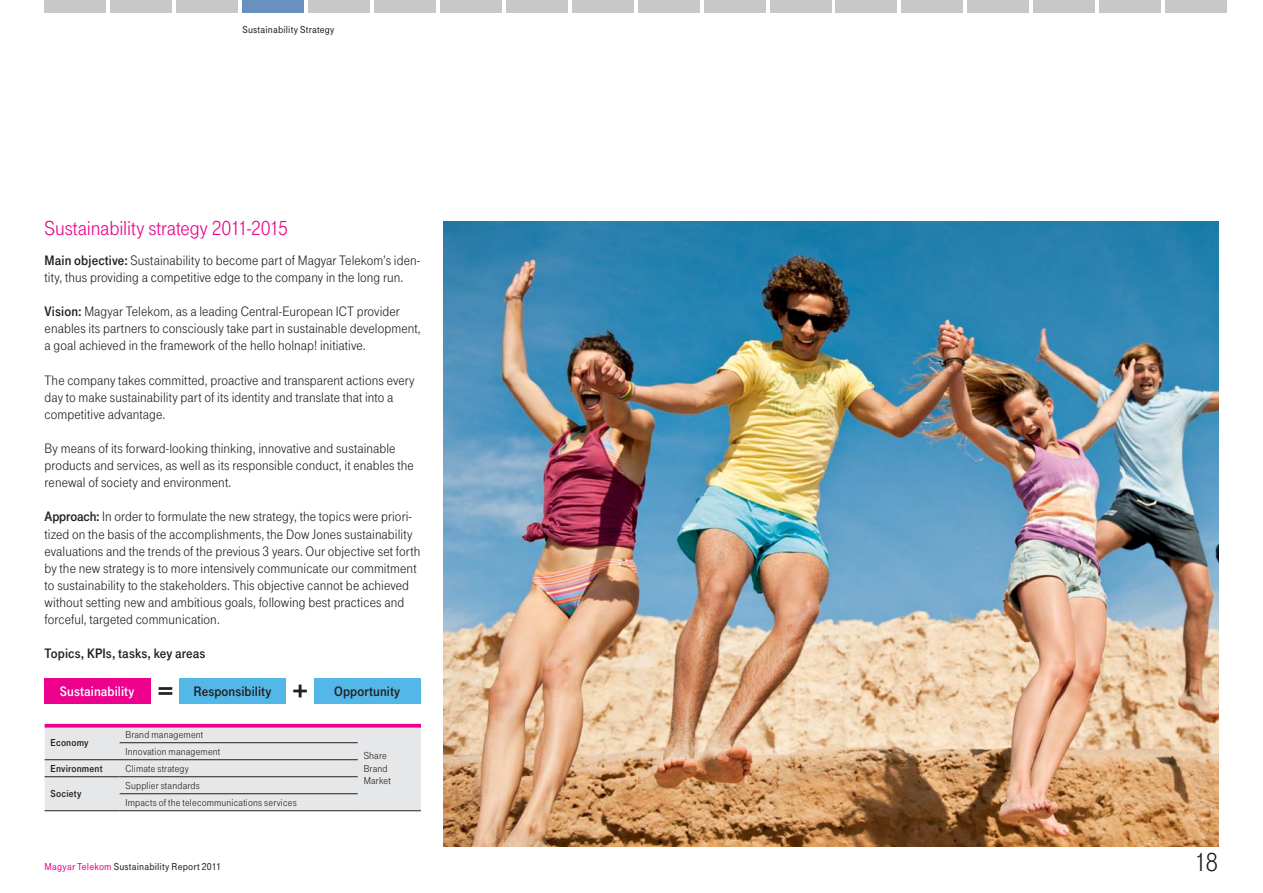
<style>
.page{position:relative;width:1263px;height:893px;background:#fff}
.page>*{position:absolute;margin:0;border:0;box-sizing:border-box;transform-origin:0 0}
.t1{font:29.7px "Tele Grotesk H Ultr";color:#231f20}
.t2{font:27px "Tele Grotesk H Norm";color:#231f20}
.t3{font:21px "Tele Grotesk H Norm";letter-spacing:-.005em;color:#ec008c}
.t4{font:14.25px/17.1px "Tele Grotesk H Norm";letter-spacing:.005em;color:#231f20}
.t5{font:700 14.25px "Tele Grotesk H";letter-spacing:.005em;color:#231f20}
.t6{font:700 14.25px "Tele Grotesk H";letter-spacing:.005em;color:#fff}
.t7{font:10.5px/12.6px "Tele Grotesk H Norm";letter-spacing:.015em;color:#231f20}
.t8{font:10.5px "Tele Grotesk H Halb";letter-spacing:.015em;color:#231f20}
.t9{font:700 10.5px "Tele Grotesk H";letter-spacing:.02em;color:#231f20}
.s1{font-family:"Tele Grotesk H";font-weight:700}
.s2{font-family:"Tele Grotesk H Ultr";font-weight:400;font-size:29.7px;color:#231f20}
.s3{color:#ec008c}
</style>
<div class="page">
<img style="left:443px;top:221px;width:775px;height:625px">
<div style="left:45px;top:0;width:61px;height:13px;background:#c6c8ca"></div>
<div style="left:111px;top:0;width:61px;height:13px;background:#c6c8ca"></div>
<div style="left:176px;top:0;width:62px;height:13px;background:#c6c8ca"></div>
<div style="left:242px;top:0;width:62px;height:13px;background:#6891bd"></div>
<div style="left:308px;top:0;width:62px;height:13px;background:#c6c8ca"></div>
<div style="left:374px;top:0;width:62px;height:13px;background:#c6c8ca"></div>
<div style="left:440px;top:0;width:62px;height:13px;background:#c6c8ca"></div>
<div style="left:506px;top:0;width:62px;height:13px;background:#c6c8ca"></div>
<div style="left:572px;top:0;width:62px;height:13px;background:#c6c8ca"></div>
<div style="left:638px;top:0;width:61px;height:13px;background:#c6c8ca"></div>
<div style="left:704px;top:0;width:61px;height:13px;background:#c6c8ca"></div>
<div style="left:770px;top:0;width:61px;height:13px;background:#c6c8ca"></div>
<div style="left:836px;top:0;width:61px;height:13px;background:#c6c8ca"></div>
<div style="left:901px;top:0;width:62px;height:13px;background:#c6c8ca"></div>
<div style="left:967px;top:0;width:62px;height:13px;background:#c6c8ca"></div>
<div style="left:1033px;top:0;width:62px;height:13px;background:#c6c8ca"></div>
<div style="left:1099px;top:0;width:62px;height:13px;background:#c6c8ca"></div>
<div style="left:1165px;top:0;width:62px;height:13px;background:#c6c8ca"></div>
<div style="left:45px;top:678px;width:106px;height:26px;background:#ec008c"></div>
<div style="left:180px;top:678px;width:106px;height:26px;background:#53b7e8"></div>
<div style="left:315px;top:678px;width:106px;height:26px;background:#53b7e8"></div>
<div style="left:45px;top:728px;width:376px;height:82px;background:#e6e7e8"></div>
<hr style="left:358px;top:810px;width:63px;height:1px;background:#231f20">
<hr style="left:120px;top:742px;width:238px;height:1px;background:#231f20">
<hr style="left:45px;top:759px;width:313px;height:1px;background:#231f20">
<hr style="left:45px;top:776px;width:75px;height:1px;background:#231f20">
<hr style="left:45px;top:810px;width:75px;height:1px;background:#231f20">
<hr style="left:120px;top:776px;width:238px;height:1px;background:#231f20">
<hr style="left:120px;top:793px;width:238px;height:1px;background:#231f20">
<hr style="left:120px;top:810px;width:238px;height:1px;background:#231f20">
<svg style="left:45px;top:724px;width:376px;height:4px;fill:#ec008c"></svg>
<p class="t8" style="left:242px;top:25px;width:94px">Sustainability Strategy</p>
<h3 class="t3" style="left:45px;top:220px;width:245px">Sustainability strategy 2011-2015</h3>
<p class="t4" style="left:45px;top:253px;width:377px"><span class="s1">Main objective:</span> Sustainability to become part of Magyar Telekom’s iden&shy;tity, thus providing a competitive edge to the company in the long run.</p>
<p class="t4" style="left:45px;top:304px;width:378px"><span class="s1">Vision:</span> Magyar Telekom, as a leading Central-European ICT provider enables its partners to consciously take part in sustainable development, a goal achieved in the framework of the hello holnap! initiative.</p>
<p class="t4" style="left:45px;top:373px;width:372px">The company takes committed, proactive and transparent actions every day to make sustainability part of its identity and translate that into a competitive advantage.</p>
<p class="t4" style="left:45px;top:441px;width:371px">By means of its forward-looking thinking, innovative and sustainable products and services, as well as its responsible conduct, it enables the renewal of society and environment.</p>
<p class="t4" style="left:45px;top:509px;width:377px"><span class="s1">Approach:</span> In order to formulate the new strategy, the topics were priori&shy;tized on the basis of the accomplishments, the Dow Jones sustainability evaluations and the trends of the previous 3 years. Our objective set forth by the new strategy is to more intensively communicate our commitment to sustainability to the stakeholders. This objective cannot be achieved without setting new and ambitious goals, following best practices and forceful, targeted communication.</p>
<p class="t5" style="left:45px;top:648px;width:162px">Topics, KPIs, tasks, key areas</p>
<p class="t6" style="left:60px;top:685px;width:115px">Sustainability <span class="s2">=</span></p>
<h1 class="t1" style="left:293px;top:680px;width:16px">+</h1>
<p class="t5" style="left:193px;top:685px;width:79px">Responsibility</p>
<p class="t5" style="left:334px;top:685px;width:68px">Opportunity</p>
<p class="t9" style="left:51px;top:739px;width:39px">Economy</p>
<p class="t7" style="left:126px;top:729px;width:79px">Brand management</p>
<p class="t7" style="left:126px;top:746px;width:96px">Innovation management</p>
<p class="t9" style="left:51px;top:764px;width:53px">Environment</p>
<p class="t7" style="left:126px;top:763px;width:65px">Climate strategy</p>
<p class="t9" style="left:51px;top:790px;width:32px">Society</p>
<p class="t7" style="left:126px;top:778px;width:173px;line-height:17px">Supplier standards<br>Impacts of the telecommunications services</p>
<p class="t7" style="left:364px;top:750px;width:29px">Share<br>Brand<br>Market</p>
<p class="t8" style="left:45px;top:863px;width:178px"><span class="s3">Magyar Telekom</span> Sustainability Report 2011</p>
<h2 class="t2" style="left:1194px;top:851px;width:25px">18</h2>
</div>
